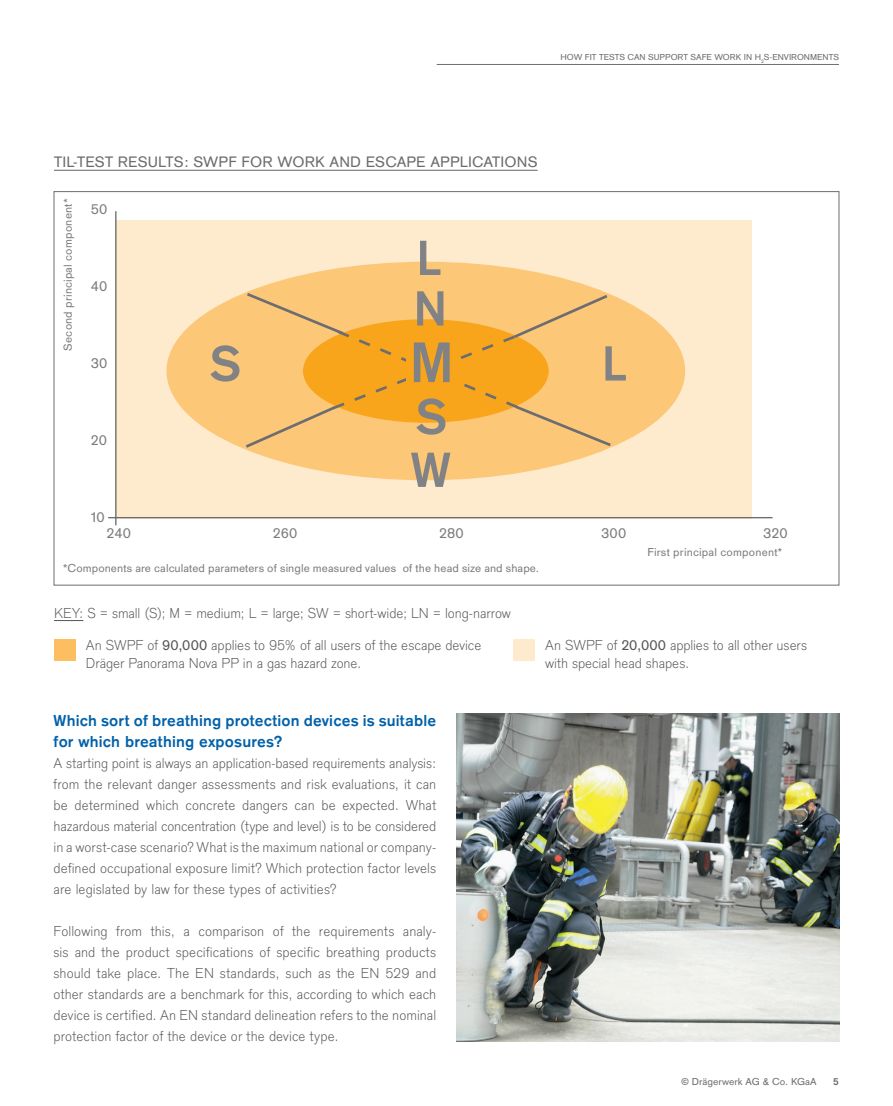
<style>
.page{position:relative;width:893px;height:1106px;background:#fff}
.page>*{position:absolute;margin:0;border:0;box-sizing:border-box;transform-origin:0 0}
.t1{font:700 59.4px "Draeger Sans";color:#808285}
.t2{font:700 51.3px/50.6px "Draeger Sans";color:#808285}
.t3{font:700 16.5px/21px "Draeger Sans";letter-spacing:.01em;color:#0161aa}
.t4{font:15.75px "Draeger Sans";letter-spacing:.01em;color:#6c6d70}
.t5{font:300 15px/21px "Draeger Sans";color:#545557;text-align:justify}
.t6{font:15px "Draeger Sans";letter-spacing:.01em;color:#7a7c7f}
.t7{font:12px "Draeger Sans";letter-spacing:.01em;color:#7a7c7f}
.t8{font:10.5px "Draeger Sans";color:#6c6d70}
.t9{font:700 10.5px "Draeger Sans";color:#6c6d70}
.t10{font:9px "Draeger Sans";color:#6c6d70}
.s1{font-weight:400}
</style>
<div class="page">
<hr style="left:437px;top:64px;width:402px;height:1px;background:#6c6d70">
<img style="left:456px;top:713px;width:383px;height:328px">
<div style="left:116px;top:220px;width:636px;height:299px;background:#feeacc"></div>
<div style="left:167px;top:262px;width:518px;height:218px;background:#fdc778;border-radius:50%"></div>
<hr style="left:115px;top:211px;width:2px;height:314px;background:#6c6d70">
<hr style="left:108px;top:517px;width:665px;height:1px;background:#6c6d70">
<svg style="left:243px;top:291px;width:371px;height:159px"></svg>
<div style="left:407px;top:342px;width:50px;height:56px;background:#f9a51b"></div>
<svg style="left:54px;top:620px;width:29px;height:1px"></svg>
<div style="left:54px;top:639px;width:21px;height:22px;background:#fdbe62"></div>
<div style="left:513px;top:639px;width:21px;height:22px;background:#feeacc"></div>
<hr style="left:54px;top:170px;width:484px;height:1px;background:#6c6d70">
<p class="t10" style="left:561px;top:51px;width:280px">HOW FIT TESTS CAN SUPPORT SAFE WORK IN H<sub>2</sub>S-ENVIRONMENTS</p>
<p class="t4" style="left:54px;top:151px;width:485px">TIL-TEST RESULTS: SWPF FOR WORK AND ESCAPE APPLICATIONS</p>
<p class="t7" style="left:60px;top:351px;width:154px;rotate:-90deg">Second principal component*</p>
<p class="t6" style="left:91px;top:199px;width:18px">50</p>
<p class="t6" style="left:91px;top:276px;width:18px">40</p>
<p class="t6" style="left:91px;top:353px;width:18px">30</p>
<p class="t6" style="left:91px;top:430px;width:18px">20</p>
<p class="t6" style="left:91px;top:507px;width:16px">10</p>
<h2 class="t2" style="left:209px;top:336px;width:33px">S</h2>
<h2 class="t2" style="left:414px;top:230px;width:35px">L<br>N</h2>
<h1 class="t1" style="left:410px;top:322px;width:46px">M</h1>
<h2 class="t2" style="left:602px;top:336px;width:26px">L</h2>
<h2 class="t2" style="left:411px;top:387px;width:42px;line-height:53.2px">S<br>W</h2>
<p class="t6" style="left:107px;top:522px;width:26px">240</p>
<p class="t6" style="left:273px;top:522px;width:26px">260</p>
<p class="t6" style="left:439px;top:522px;width:26px">280</p>
<p class="t6" style="left:601px;top:522px;width:27px">300</p>
<p class="t6" style="left:763px;top:522px;width:26px">320</p>
<p class="t7" style="left:647px;top:543px;width:137px">First principal component*</p>
<p class="t7" style="left:63px;top:560px;width:478px">*Components are calculated parameters of single measured values of the head size and shape.</p>
<p class="t5" style="left:54px;top:601px;width:458px">KEY: S = small (S); M = medium; L = large; SW = short-wide; LN = long-narrow</p>
<p class="t5" style="left:86px;top:635px;width:397px;line-height:18px">An SWPF of <span class="s1">90,000</span> applies to 95% of all users of the escape device<br>Dräger Panorama Nova PP in a gas hazard zone.</p>
<p class="t3" style="left:54px;top:709px;width:384px">Which sort of breathing protection devices is suitable for which breathing exposures?</p>
<p class="t5" style="left:54px;top:752px;width:384px">A starting point is always an application-based requirements analysis: from the relevant danger assessments and risk evaluations, it can be determined which concrete dangers can be expected. What hazardous material concentration (type and level) is to be considered in a worst-case scenario? What is the maximum national or company&shy;defined occupational exposure limit? Which protection factor levels are legislated by law for these types of activities?</p>
<p class="t5" style="left:54px;top:920px;width:384px">Following from this, a comparison of the requirements analy&shy;sis and the product specifications of specific breathing products should take place. The EN standards, such as the EN 529 and other standards are a benchmark for this, according to which each device is certified. An EN standard delineation refers to the nominal protection factor of the device or the device type.</p>
<p class="t5" style="left:545px;top:635px;width:263px;line-height:18px">An SWPF of <span class="s1">20,000</span> applies to all other users with special head shapes.</p>
<p class="t8" style="left:681px;top:1073px;width:137px">© Drägerwerk AG &amp; Co. KGaA</p>
<p class="t9" style="left:833px;top:1074px;width:7px">5</p>
</div>
